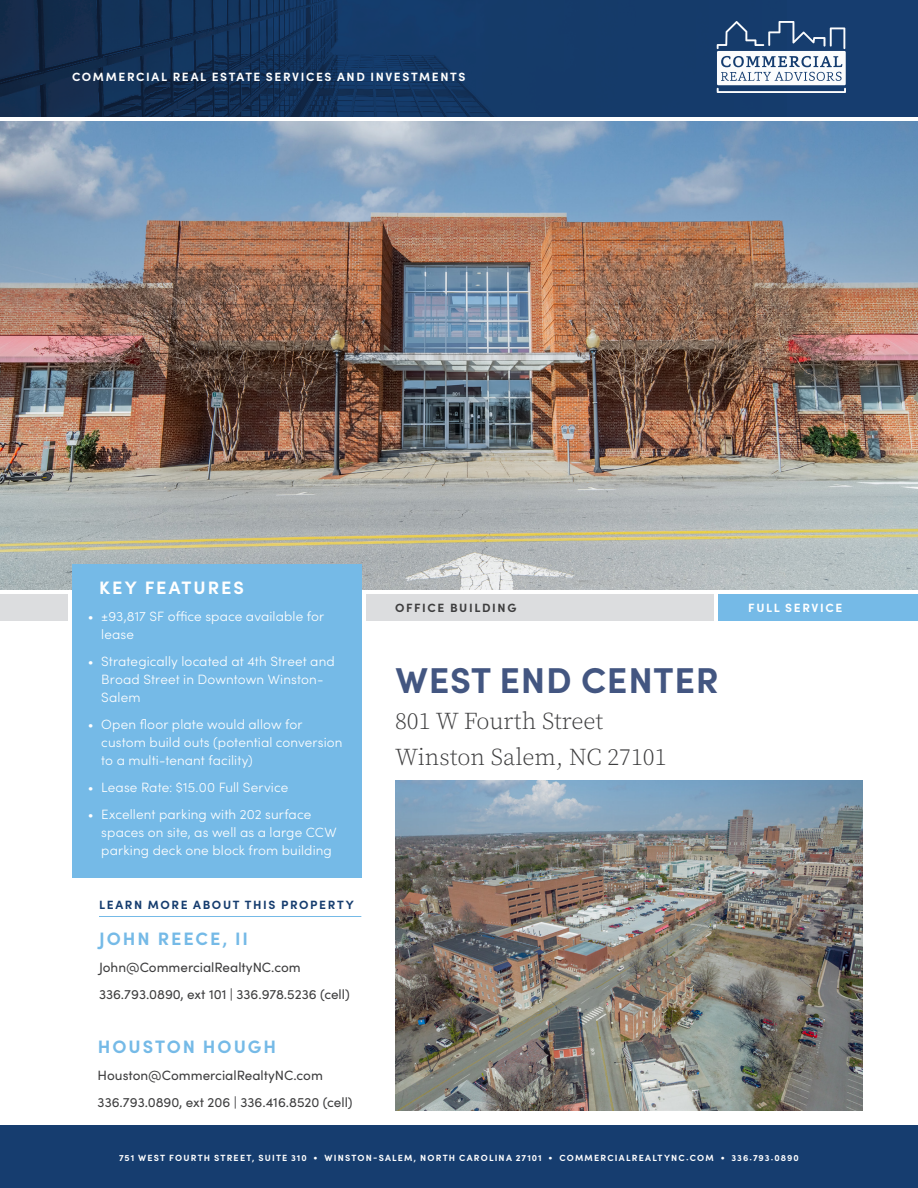
<style>
.page{position:relative;width:918px;height:1188px;background:#fff}
.page>*{position:absolute;margin:0;border:0;box-sizing:border-box;transform-origin:0 0}
.t1{font:700 36px "Sofia Pro";letter-spacing:.02em;color:#435681}
.t2{font:300 24px/36px "Source Serif Pro";color:#3e3e3f}
.t3{font:700 18px "Sofia Pro";letter-spacing:.11em;color:#75bae7}
.t4{font:700 18px "Sofia Pro";letter-spacing:.11em;color:#fff}
.t5{font:300 13.5px/18px "Sofia Pro";letter-spacing:.01em;color:#fff}
.t6{font:13.5px/27px "Sofia Pro";color:#3e3e3f}
.t7{font:700 12px "Sofia Pro";letter-spacing:.135em;color:#fff}
.t8{font:700 12px "Sofia Pro";letter-spacing:.135em;color:#163d6f}
.t9{font:700 12px "Sofia Pro";letter-spacing:.135em;color:#3e3e3f}
.t10{font:700 9px "Sofia Pro";letter-spacing:.135em;color:#fff}
</style>
<div class="page">
<img style="left:0;top:0;width:918px;height:117px">
<img style="left:395px;top:780px;width:468px;height:330px">
<img style="left:0;top:122px;width:918px;height:468px">
<div style="left:366px;top:594px;width:348px;height:27px;background:#dcdddf"></div>
<div style="left:0;top:594px;width:68px;height:27px;background:#dcdddf"></div>
<div style="left:718px;top:594px;width:200px;height:27px;background:#75bae7"></div>
<div style="left:717px;top:51px;width:129px;height:34px;background:#fbfcfd"></div>
<svg style="left:721px;top:56px;width:121px;height:25px"></svg>
<svg style="left:717px;top:88px;width:129px;height:5px"></svg>
<svg style="left:717px;top:21px;width:128px;height:28px;background:#335580"></svg>
<hr style="left:99px;top:916px;width:262px;height:1px;background:#75bae7">
<div style="left:0;top:1125px;width:918px;height:63px;background:#163d6f"></div>
<div style="left:72px;top:564px;width:289px;height:314px;background:#75bae7"></div>
<p class="t7" style="left:72px;top:68px;width:395px">COMMERCIAL REAL ESTATE SERVICES AND INVESTMENTS</p>
<h3 class="t4" style="left:99px;top:574px;width:146px">KEY FEATURES</h3>
<p class="t5" style="left:101px;top:607px;width:224px;text-indent:-14px">• ±93,817 SF office space available for lease</p>
<p class="t5" style="left:101px;top:652px;width:235px;text-indent:-14px">• Strategically located at 4th Street and<br>Broad Street in Downtown Winston-<br>Salem</p>
<p class="t5" style="left:101px;top:715px;width:243px;text-indent:-14px">• Open floor plate would allow for custom build outs (potential conversion to a multi-tenant facility)</p>
<p class="t5" style="left:88px;top:778px;width:202px">• Lease Rate: $15.00 Full Service</p>
<p class="t5" style="left:101px;top:805px;width:237px;text-indent:-14px">• Excellent parking with 202 surface spaces on site, as well as a large CCW parking deck one block from building</p>
<p class="t8" style="left:99px;top:896px;width:256px">LEARN MORE ABOUT THIS PROPERTY</p>
<h3 class="t3" style="left:99px;top:925px;width:150px">JOHN REECE, II</h3>
<p class="t6" style="left:99px;top:953px;width:252px">John@CommercialRealtyNC.com<br>336.793.0890, ext 101 | 336.978.5236 (cell)</p>
<h3 class="t3" style="left:98px;top:1033px;width:180px">HOUSTON HOUGH</h3>
<p class="t6" style="left:98px;top:1061px;width:257px">Houston@CommercialRealtyNC.com<br>336.793.0890, ext 206 | 336.416.8520 (cell)</p>
<p class="t9" style="left:395px;top:599px;width:123px">OFFICE BUILDING</p>
<p class="t7" style="left:748px;top:599px;width:95px">FULL SERVICE</p>
<h1 class="t1" style="left:395px;top:653px;width:325px">WEST END CENTER</h1>
<h2 class="t2" style="left:395px;top:703px;width:273px">801 W Fourth Street<br>Winston Salem, NC 27101</h2>
<p class="t10" style="left:119px;top:1151px;width:681px">751 WEST FOURTH STREET, SUITE 310 • WINSTON-SALEM, NORTH CAROLINA 27101 • COMMERCIALREALTYNC.COM • 336.793.0890</p>
</div>
